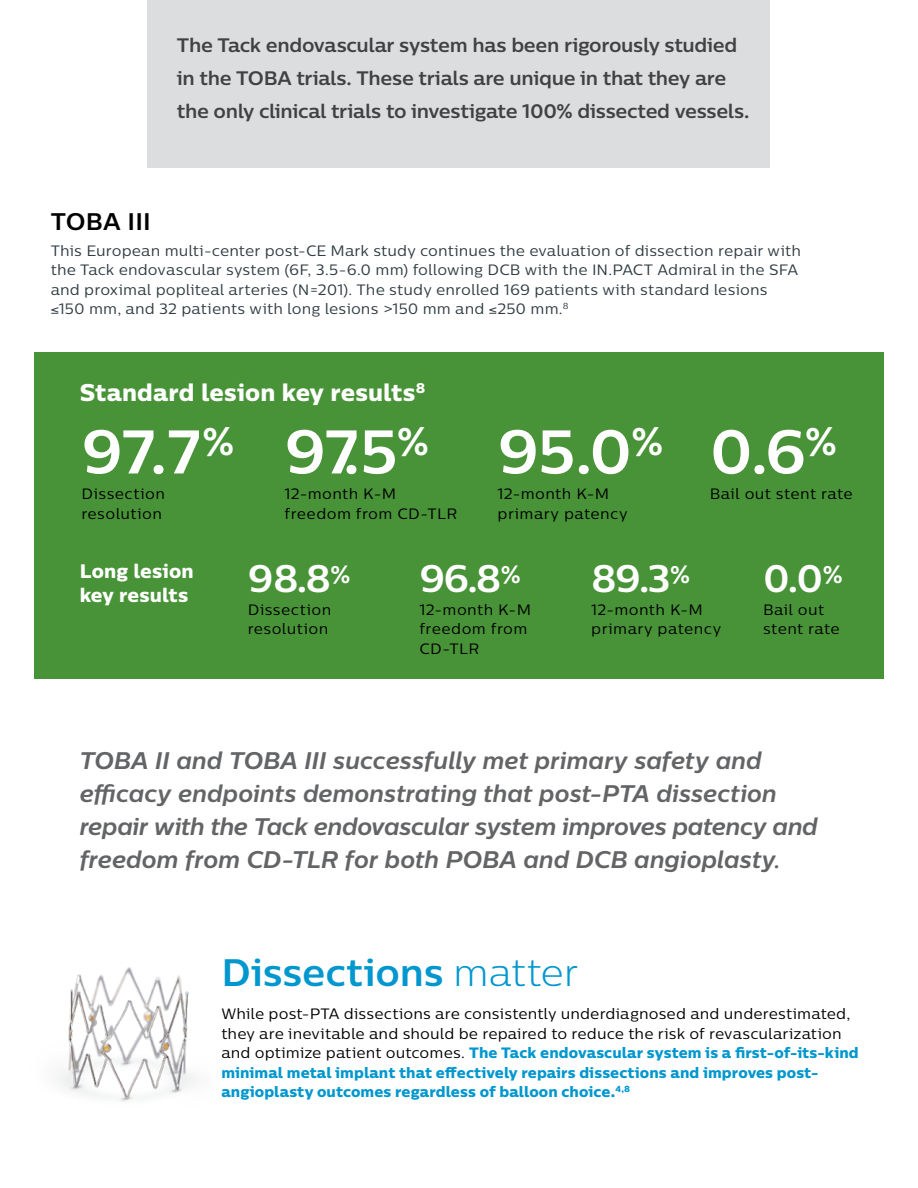
<style>
.page{position:relative;width:918px;height:1188px;background:#fff}
.page>*{position:absolute;margin:0;border:0;box-sizing:border-box;transform-origin:0 0}
.t1{font:700 61.5px "Centrale Sans";color:#fff}
.t2{font:700 38.25px "Centrale Sans";color:#fff}
.t3{font:700 38.25px "Centrale Sans";letter-spacing:-.005em;color:#0097cf}
.t4{font:italic 700 24px/33px "Centrale Sans";color:#636466}
.t5{font:24px "Centrale Sans X Bold";letter-spacing:.01em;color:#fff}
.t6{font:700 24px "Centrale Sans";letter-spacing:.005em;color:#000}
.t7{font:700 19.5px/33px "Centrale Sans";letter-spacing:-.02em;color:#414042}
.t8{font:19.5px/24px "Centrale Sans X Bold";letter-spacing:.01em;color:#fff}
.t9{font:15px/19.5px "Centrale Sans";letter-spacing:.02em;color:#000}
.t10{font:15px/19.5px "Centrale Sans";letter-spacing:.005em;color:#303c42}
.t11{font:15px/19.5px "Centrale Sans X Bold";letter-spacing:.005em;color:#0097cf}
.s1{font-weight:300}
.s2{font-family:"Centrale Sans";color:#000}
</style>
<div class="page">
<div style="left:34px;top:353px;width:849px;height:326px;background:#489337"></div>
<div style="left:148px;top:0;width:622px;height:167px;background:#dcddde"></div>
<img style="left:56px;top:967px;width:141px;height:135px">
<h3 class="t7" style="left:177px;top:29px;width:574px">The Tack endovascular system has been rigorously studied in the TOBA trials. These trials are unique in that they are the only clinical trials to investigate 100% dissected vessels.</h3>
<h3 class="t6" style="left:51px;top:206px;width:102px">TOBA III</h3>
<p class="t10" style="left:51px;top:241px;width:752px">This European multi-center post-CE Mark study continues the evaluation of dissection repair with the Tack endovascular system (6F, 3.5-6.0 mm) following DCB with the IN.PACT Admiral in the SFA and proximal popliteal arteries (N=201). The study enrolled 169 patients with standard lesions ≤150 mm, and 32 patients with long lesions &gt;150 mm and ≤250 mm.<sup>8</sup></p>
<h3 class="t5" style="left:80px;top:377px;width:347px">Standard lesion key results<sup>8</sup></h3>
<h1 class="t1" style="left:81px;top:412px;width:154px">97.7<sup>%</sup></h1>
<p class="t9" style="left:81px;top:484px;width:85px">Dissection resolution</p>
<h1 class="t1" style="left:285px;top:412px;width:146px">97.5<sup>%</sup></h1>
<p class="t9" style="left:285px;top:484px;width:174px">12-month K-M freedom from CD-TLR</p>
<h1 class="t1" style="left:498px;top:412px;width:167px">95.0<sup>%</sup></h1>
<p class="t9" style="left:498px;top:484px;width:131px">12-month K-M primary patency</p>
<h1 class="t1" style="left:710px;top:412px;width:129px">0.6<sup>%</sup></h1>
<p class="t9" style="left:710px;top:484px;width:144px">Bail out stent rate</p>
<h3 class="t8" style="left:80px;top:558px;width:116px">Long lesion key results</h3>
<h2 class="t2" style="left:248px;top:554px;width:104px">98.8<sup>%</sup></h2>
<p class="t9" style="left:248px;top:599px;width:85px">Dissection resolution</p>
<h2 class="t2" style="left:419px;top:554px;width:103px">96.8<sup>%</sup></h2>
<p class="t9" style="left:419px;top:599px;width:113px">12-month K-M freedom from<br>CD-TLR</p>
<h2 class="t2" style="left:591px;top:554px;width:100px">89.3<sup>%</sup></h2>
<p class="t9" style="left:591px;top:599px;width:131px">12-month K-M primary patency</p>
<h2 class="t2" style="left:763px;top:554px;width:81px">0.0<sup>%</sup></h2>
<p class="t9" style="left:763px;top:599px;width:78px">Bail out stent rate</p>
<h3 class="t4" style="left:80px;top:744px;width:740px">TOBA II and TOBA III successfully met primary safety and efficacy endpoints demonstrating that post-PTA dissection repair with the Tack endovascular system improves patency and freedom from CD-TLR for both POBA and DCB angioplasty.</h3>
<h2 class="t3" style="left:221px;top:948px;width:358px">Dissections <span class="s1">matter</span></h2>
<p class="t9" style="left:221px;top:1004px;width:630px">While post-PTA dissections are consistently underdiagnosed and underestimated, they are inevitable and should be repaired to reduce the risk of revascularization</p>
<p class="t11" style="left:221px;top:1043px;width:639px"><span class="s2">and optimize patient outcomes.</span> The Tack endovascular system is a first-of-its-kind minimal metal implant that effectively repairs dissections and improves post&shy;angioplasty outcomes regardless of balloon choice.<sup>4,8</sup></p>
</div>
